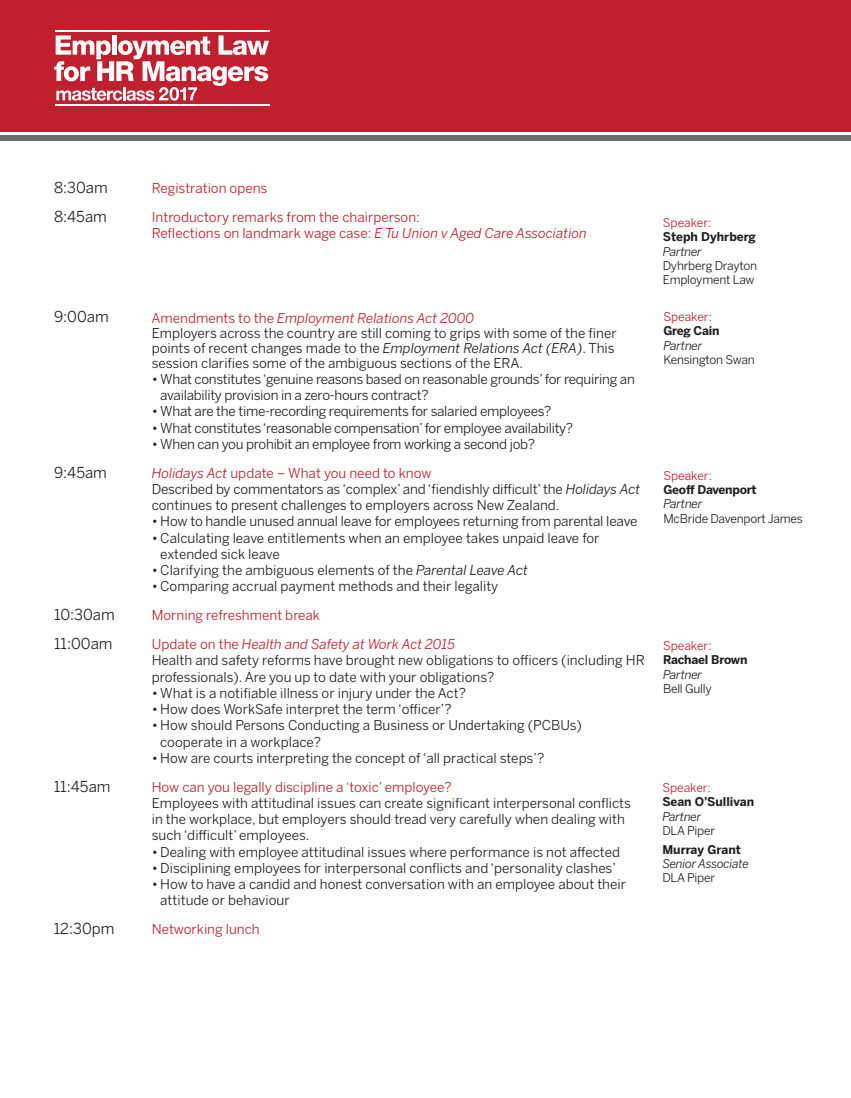
<style>
.page{position:relative;width:851px;height:1098px;background:#fff}
.page>*{position:absolute;margin:0;border:0;box-sizing:border-box;transform-origin:0 0}
.t1{font:15px "Benton Sans";color:#231f20}
.t2{font:13.5px/16.2px "Benton Sans";color:#231f20}
.t3{font:13.5px/16.2px "Benton Sans";letter-spacing:-.02em;color:#231f20}
.heading_1{font:13.5px "Benton Sans";color:#c01f2e}
.heading_1-2{font:italic 13.5px "Benton Sans";color:#c01f2e}
.t4{font:12px/14.4px "Benton Sans";letter-spacing:-.02em;color:#231f20}
.t5{font:700 12px/14.4px "Benton Sans";letter-spacing:-.015em;color:#231f20}
.t6{font:italic 12px/14.4px "Benton Sans";letter-spacing:-.02em;color:#231f20}
.s1{font-style:italic}
.s2{color:#c01f2e}
.s3{font-weight:700}
.s4{font-style:normal}
.s5{font-weight:400;color:#c01f2e}
.s6{font-weight:400;font-style:italic}
.s7{font-weight:400}
.s8{font-weight:700;font-style:normal}
</style>
<div class="page">
<div style="left:0;top:135px;width:850px;height:6px;background:#6d6d70"></div>
<div style="left:0;top:0;width:850px;height:132px;background:#c01f2e"></div>
<svg style="left:54px;top:35px;width:215px;height:66px"></svg>
<hr style="left:55px;top:31px;width:214px;height:1px;background:#fff">
<hr style="left:55px;top:104px;width:214px;height:1px;background:#fff">
<p class="t1" style="left:54px;top:179px;width:55px">8:30am</p>
<p class="t1" style="left:54px;top:208px;width:54px">8:45am</p>
<p class="heading_1" style="left:152px;top:180px;width:117px">Registration opens</p>
<p class="heading_1" style="left:152px;top:209px;width:269px">Introductory remarks from the chairperson:</p>
<p class="heading_1" style="left:152px;top:225px;width:436px">Reflections on landmark wage case: <span class="s1">E Tu Union v Aged Care Association</span></p>
<p class="t4" style="left:662px;top:215px;width:96px"><span class="s2">Speaker:<br></span><span class="s3">Steph Dyhrberg<br></span><span class="s1">Partner<br></span>Dyhrberg Drayton<br>Employment Law</p>
<p class="t1" style="left:54px;top:308px;width:56px">9:00am</p>
<p class="t4" style="left:663px;top:309px;width:93px"><span class="s2">Speaker:<br></span><span class="s3">Greg Cain<br></span><span class="s1">Partner<br></span>Kensington Swan</p>
<p class="heading_1-2" style="left:151px;top:310px;width:324px"><span class="s4">Amendments to the</span> Employment Relations Act 2000</p>
<p class="t2" style="left:152px;top:325px;width:466px;line-height:15px">Employers across the country are still coming to grips with some of the finer points of recent changes made to the <span class="s1">Employment Relations Act (ERA)</span>. This session clarifies some of the ambiguous sections of the ERA.</p>
<p class="t3" style="left:160px;top:370px;width:476px;text-indent:-9px">• What constitutes ‘genuine reasons based on reasonable grounds’ for requiring an availability provision in a zero-hours contract?</p>
<p class="t3" style="left:152px;top:403px;width:401px">• What are the time-recording requirements for salaried employees?</p>
<p class="t3" style="left:152px;top:419px;width:423px">• What constitutes ‘reasonable compensation’ for employee availability?</p>
<p class="t3" style="left:152px;top:435px;width:385px">• When can you prohibit an employee from working a second job?</p>
<p class="heading_1" style="left:152px;top:464px;width:281px"><span class="s1">Holidays Act</span> update – What you need to know</p>
<p class="t2" style="left:152px;top:480px;width:490px">Described by commentators as ‘complex’ and ‘fiendishly difficult’ the <span class="s1">Holidays Act </span>continues to present challenges to employers across New Zealand.</p>
<p class="t2" style="left:152px;top:513px;width:487px">• How to handle unused annual leave for employees returning from parental leave</p>
<p class="t2" style="left:160px;top:529px;width:441px;text-indent:-9px">• Calculating leave entitlements when an employee takes unpaid leave for extended sick leave</p>
<p class="t2" style="left:152px;top:561px;width:377px">• Clarifying the ambiguous elements of the <span class="s1">Parental Leave Act</span></p>
<p class="t2" style="left:152px;top:578px;width:348px">• Comparing accrual payment methods and their legality</p>
<p class="heading_1" style="left:152px;top:607px;width:170px">Morning refreshment break</p>
<p class="heading_1-2" style="left:152px;top:636px;width:305px"><span class="s4">Update on the</span> Health and Safety at Work Act 2015</p>
<p class="t2" style="left:152px;top:652px;width:494px">Health and safety reforms have brought new obligations to officers (including HR professionals). Are you up to date with your obligations?</p>
<p class="t2" style="left:152px;top:684px;width:316px">• What is a notifiable illness or injury under the Act?</p>
<p class="t2" style="left:152px;top:700px;width:301px">• How does WorkSafe interpret the term ‘officer’?</p>
<p class="t2" style="left:160px;top:717px;width:423px;text-indent:-9px">• How should Persons Conducting a Business or Undertaking (PCBUs) cooperate in a workplace?</p>
<p class="t2" style="left:152px;top:749px;width:394px">• How are courts interpreting the concept of ‘all practical steps’?</p>
<p class="heading_1" style="left:152px;top:778px;width:301px">How can you legally discipline a ‘toxic’ employee?</p>
<p class="t2" style="left:152px;top:794px;width:480px">Employees with attitudinal issues can create significant interpersonal conflicts in the workplace, but employers should tread very carefully when dealing with such ‘difficult’ employees.</p>
<p class="t2" style="left:152px;top:843px;width:470px">• Dealing with employee attitudinal issues where performance is not affected</p>
<p class="t2" style="left:152px;top:859px;width:465px">• Disciplining employees for interpersonal conflicts and ‘personality clashes’</p>
<p class="t2" style="left:160px;top:875px;width:467px;text-indent:-9px">• How to have a candid and honest conversation with an employee about their attitude or behaviour</p>
<p class="heading_1" style="left:152px;top:921px;width:109px">Networking lunch</p>
<p class="t1" style="left:54px;top:463px;width:54px">9:45am</p>
<p class="t4" style="left:663px;top:468px;width:141px"><span class="s2">Speaker:<br></span><span class="s3">Geoff Davenport<br></span><span class="s1">Partner<br></span>McBride Davenport James</p>
<p class="t1" style="left:54px;top:605px;width:62px">10:30am</p>
<p class="t1" style="left:54px;top:634px;width:60px">11:00am</p>
<p class="t5" style="left:663px;top:637px;width:86px"><span class="s5">Speaker:<br></span>Rachael Brown<br><span class="s6">Partner<br></span><span class="s7">Bell Gully</span></p>
<p class="t1" style="left:54px;top:777px;width:58px">11:45am</p>
<p class="t5" style="left:662px;top:779px;width:93px"><span class="s5">Speaker:<br></span>Sean O’Sullivan<br><span class="s6">Partner<br></span><span class="s7">DLA Piper</span></p>
<p class="t6" style="left:662px;top:841px;width:88px"><span class="s8">Murray Grant<br></span>Senior Associate<br><span class="s4">DLA Piper</span></p>
<p class="t1" style="left:54px;top:919px;width:62px">12:30pm</p>
</div>
